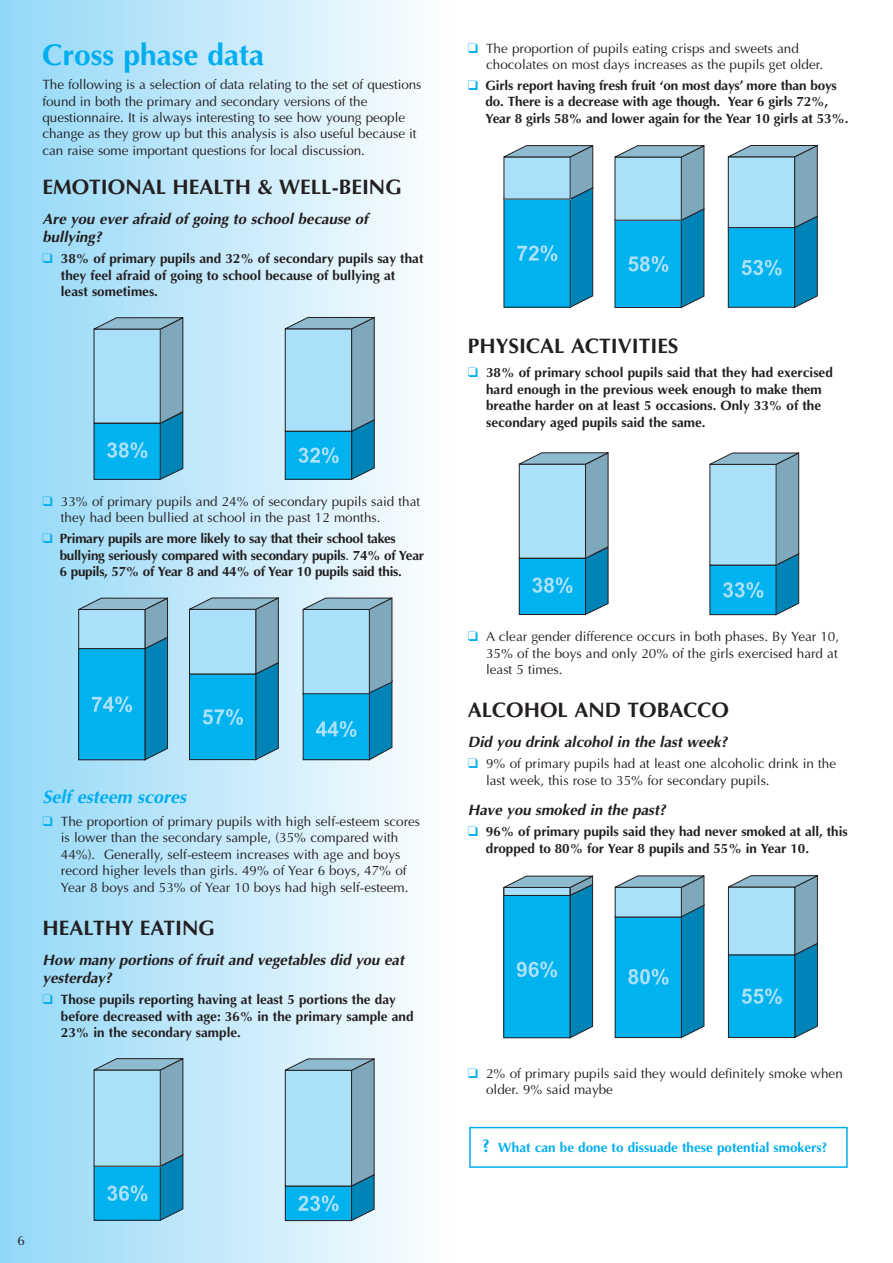
<style>
.page{position:relative;width:893px;height:1263px;background:#fff}
.page>*{position:absolute;margin:0;border:0;box-sizing:border-box;transform-origin:0 0}
.t1{font:700 30px "Optima";color:#00aeef}
.t2{font:700 21px "Optima";color:#231f20}
.t3{font:italic 700 18px "Optima";color:#00aeef}
.t4{font:italic 700 15px/18.3px "Optima";color:#231f20}
.t5{font:13.5px/16.4px "Optima";color:#231f20}
.t6{font:700 13.5px/16.4px "Optima";color:#231f20}
.t7{font:700 13.5px/16.4px "Optima";letter-spacing:-.02em;color:#231f20}
.t8{font:700 13.5px "Optima";color:#00aeef}
.s1{color:#00aeef}
.s2{font-weight:400}
.s3{font-size:18px}
</style>
<div class="page">
<div style="left:0;top:0;width:448px;height:1263px;background:linear-gradient(to right,#92d8f7,#fcfdfe)"></div>
<div style="left:469px;top:1127px;width:379px;height:41px;border:2px solid #00aeef"></div>
<svg style="left:91px;top:317px;width:95px;height:163px;background:#6abbdc"></svg>
<svg style="left:283px;top:317px;width:93px;height:163px;background:#73c0de"></svg>
<svg style="left:518px;top:452px;width:91px;height:163px;background:#6abada"></svg>
<svg style="left:709px;top:452px;width:91px;height:164px;background:#71bddb"></svg>
<svg style="left:91px;top:1057px;width:95px;height:164px;background:#6dbcdc"></svg>
<svg style="left:282px;top:1058px;width:95px;height:163px;background:#81c2dd"></svg>
<svg style="left:186px;top:597px;width:95px;height:164px;background:#52b5da"></svg>
<svg style="left:76px;top:597px;width:95px;height:164px;background:#39aed9"></svg>
<svg style="left:300px;top:597px;width:95px;height:164px;background:#66bbdc"></svg>
<svg style="left:614px;top:145px;width:91px;height:163px;background:#4db3d9"></svg>
<svg style="left:503px;top:145px;width:91px;height:163px;background:#39aed8"></svg>
<svg style="left:727px;top:144px;width:91px;height:164px;background:#54b5d9"></svg>
<svg style="left:614px;top:875px;width:91px;height:163px;background:#2eabd7"></svg>
<svg style="left:503px;top:875px;width:91px;height:164px;background:#1ba6d6"></svg>
<svg style="left:727px;top:875px;width:91px;height:163px;background:#51b3d9"></svg>
<h1 class="t1" style="left:43px;top:37px;width:223px">Cross phase data</h1>
<p class="t5" style="left:43px;top:76px;width:380px">The following is a selection of data relating to the set of questions found in both the primary and secondary versions of the questionnaire. It is always interesting to see how young people change as they grow up but this analysis is also useful because it can raise some important questions for local discussion.</p>
<h2 class="t2" style="left:43px;top:174px;width:361px">EMOTIONAL HEALTH &amp; WELL-BEING</h2>
<p class="t4" style="left:43px;top:209px;width:327px">Are you ever afraid of going to school because of bullying?</p>
<p class="t6" style="left:61px;top:250px;width:364px;text-indent:-18px"><span class="s1">❑</span> 38% of primary pupils and 32% of secondary pupils say that they feel afraid of going to school because of bullying at least sometimes.</p>
<p class="t5" style="left:61px;top:493px;width:361px;text-indent:-18px"><span class="s1">❑</span> 33% of primary pupils and 24% of secondary pupils said that they had been bullied at school in the past 12 months.</p>
<p class="t7" style="left:60px;top:530px;width:366px;text-indent:-17px"><span class="s1">❑</span> Primary pupils are more likely to say that their school takes bullying seriously compared with secondary pupils<span class="s2">.</span> 74% of Year<br>6 pupils, 57% of Year 8 and 44% of Year 10 pupils said this.</p>
<h3 class="t3" style="left:43px;top:786px;width:145px">Self esteem scores</h3>
<p class="t5" style="left:43px;top:813px;width:379px;text-align:center"><span class="s1">❑</span> The proportion of primary pupils with high self-esteem scores is lower than the secondary sample, (35% compared with<br>44%). Generally, self-esteem increases with age and boys record higher levels than girls. 49% of Year 6 boys, 47% of<br>Year 8 boys and 53% of Year 10 boys had high self-esteem.</p>
<h2 class="t2" style="left:43px;top:915px;width:174px">HEALTHY EATING</h2>
<p class="t4" style="left:43px;top:950px;width:363px">How many portions of fruit and vegetables did you eat yesterday?</p>
<p class="t6" style="left:61px;top:991px;width:354px;text-indent:-18px"><span class="s1">❑</span> Those pupils reporting having at least 5 portions the day before decreased with age: 36% in the primary sample and<br>23% in the secondary sample.</p>
<p class="t5" style="left:18px;top:1232px;width:9px">6</p>
<p class="t5" style="left:486px;top:40px;width:338px;text-indent:-18px"><span class="s1">❑</span> The proportion of pupils eating crisps and sweets and chocolates on most days increases as the pupils get older.</p>
<p class="t6" style="left:486px;top:77px;width:365px;text-indent:-18px"><span class="s1">❑</span> Girls report having fresh fruit ‘on most days’ more than boys do. There is a decrease with age though. Year 6 girls 72%,<br>Year 8 girls 58% and lower again for the Year 10 girls at 53%.</p>
<h2 class="t2" style="left:468px;top:334px;width:212px">PHYSICAL ACTIVITIES</h2>
<p class="t6" style="left:486px;top:364px;width:348px;text-indent:-18px"><span class="s1">❑</span> 38% of primary school pupils said that they had exercised hard enough in the previous week enough to make them breathe harder on at least 5 occasions. Only 33% of the secondary aged pupils said the same.</p>
<p class="t5" style="left:486px;top:628px;width:355px;text-align:justify;text-indent:-18px"><span class="s1">❑</span> A clear gender difference occurs in both phases. By Year 10, 35% of the boys and only 20% of the girls exercised hard at least 5 times.</p>
<h2 class="t2" style="left:468px;top:698px;width:263px">ALCOHOL AND TOBACCO</h2>
<p class="t4" style="left:468px;top:732px;width:261px">Did you drink alcohol in the last week?</p>
<p class="t5" style="left:486px;top:755px;width:351px;text-indent:-18px"><span class="s1">❑</span> 9% of primary pupils had at least one alcoholic drink in the last week, this rose to 35% for secondary pupils.</p>
<p class="t4" style="left:468px;top:801px;width:199px">Have you smoked in the past?</p>
<p class="t6" style="left:486px;top:824px;width:363px;text-indent:-18px"><span class="s1">❑</span> 96% of primary pupils said they had never smoked at all, this dropped to 80% for Year 8 pupils and 55% in Year 10.</p>
<p class="t5" style="left:486px;top:1065px;width:358px;text-indent:-18px"><span class="s1">❑</span> 2% of primary pupils said they would definitely smoke when older. 9% said maybe</p>
<p class="t8" style="left:482px;top:1139px;width:347px"><span class="s3">?</span> What can be done to dissuade these potential smokers?</p>
</div>
